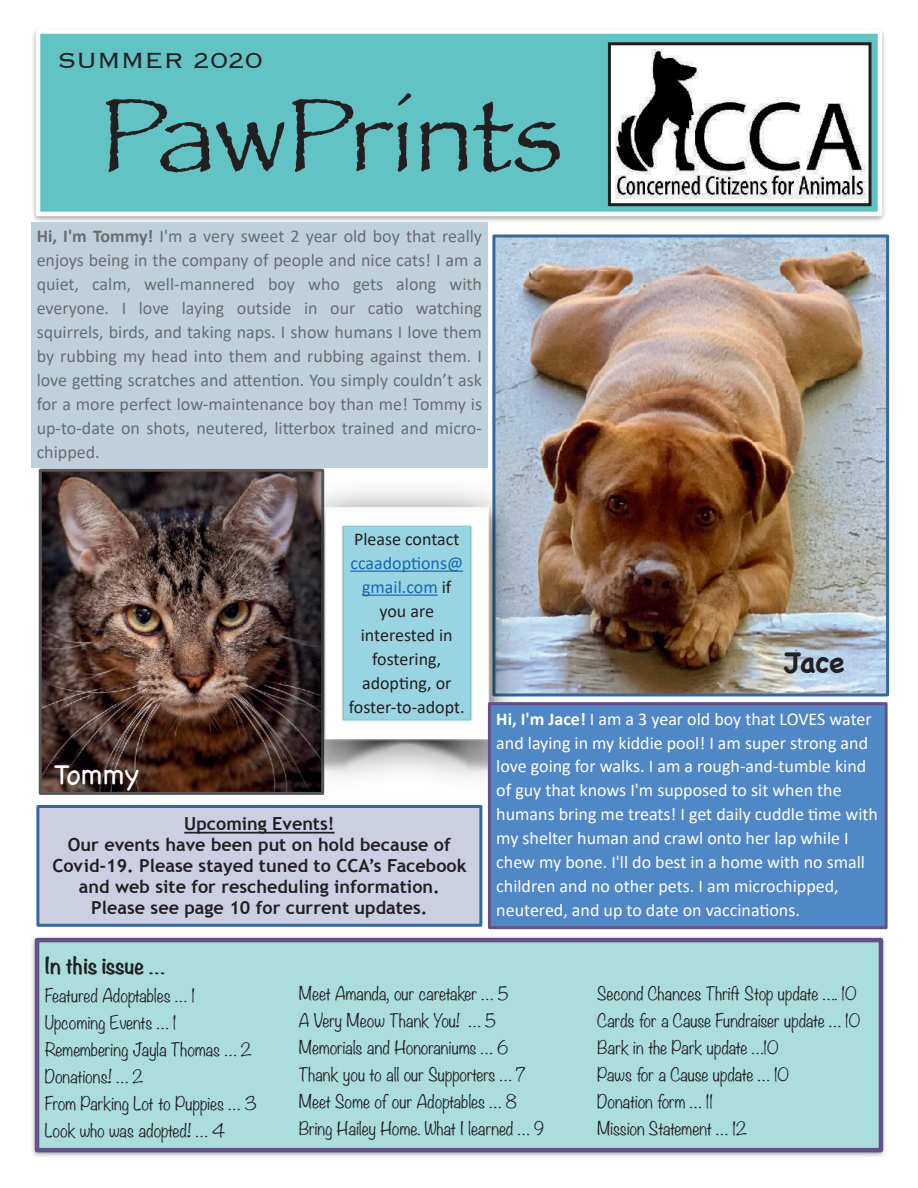
<style>
.page{position:relative;width:918px;height:1188px;background:#fff}
.page>*{position:absolute;margin:0;border:0;box-sizing:border-box;transform-origin:0 0}
.t1{font:108px "Papyrus";color:#231f20}
.t2{font:300 28.5px "Copperplate";color:#231f20}
.t3{font:28.5px "Chalkboard";letter-spacing:.015em;color:#fff}
.t4{font:700 28.5px "Chalkboard";color:#231f20}
.t5{font:700 21px "Noteworthy";letter-spacing:-.02em;color:#231f20}
.t6{font:18px/24px "Calibri";color:#6c6d70;text-align:justify}
.t7{font:18px/24px "Calibri";color:#fff}
.t8{font:700 18px/21px "Trebuchet MS";color:#231f20;text-align:center}
.t9{font:18px/24px "Calibri";color:#231f20;text-align:center}
.t10{font:300 16.5px/27px "Noteworthy";color:#231f20}
.s1{font-weight:700}
.s2{color:#1967b3}
</style>
<div class="page">
<img style="left:43px;top:473px;width:277px;height:318px">
<div style="left:39px;top:469px;width:285px;height:326px;border:3px solid #57585a"></div>
<div style="left:38px;top:806px;width:443px;height:119px;background:#cbcfe1"></div>
<div style="left:36px;top:805px;width:446px;height:122px;border:3px solid #35699b"></div>
<hr style="left:184px;top:832px;width:150px;height:2px;background:#231f20">
<img style="left:31px;top:30px;width:854px;height:193px">
<div style="left:38px;top:32px;width:842px;height:182px;background:#62c3c4"></div>
<div style="left:36px;top:29px;width:846px;height:187px;border:4px solid #fff"></div>
<img style="left:612px;top:46px;width:256px;height:156px">
<div style="left:608px;top:42px;width:264px;height:164px;border:3px solid #231f20"></div>
<div style="left:31px;top:223px;width:456px;height:245px;background:#bed1db"></div>
<img style="left:496px;top:238px;width:389px;height:454px">
<div style="left:492px;top:234px;width:397px;height:462px;border:3px solid #35699b"></div>
<img style="left:280px;top:478px;width:253px;height:338px">
<img style="left:316px;top:508px;width:181px;height:266px">
<hr style="left:350px;top:571px;width:113px;height:1px;background:#1967b3">
<hr style="left:362px;top:595px;width:76px;height:1px;background:#1967b3">
<img style="left:32px;top:937px;width:853px;height:220px">
<div style="left:37px;top:940px;width:844px;height:210px;background:#abdddd"></div>
<div style="left:35px;top:938px;width:848px;height:214px;border:4px solid #625287"></div>
<div style="left:489px;top:704px;width:397px;height:224px;background:#5087c6"></div>
<div style="left:488px;top:702px;width:400px;height:227px;border:3px solid #625287"></div>
<h2 class="t2" style="left:58px;top:42px;width:207px">SUMMER 2020</h2>
<h1 class="t1" style="left:99px;top:70px;width:466px">PawPrints</h1>
<p class="t6" style="left:37px;top:224px;width:447px"><span class="s1">Hi, I'm Tommy!</span> I'm a very sweet 2 year old boy that really enjoys being in the company of people and nice cats! I am a quiet, calm, well-mannered boy who gets along with everyone. I love laying outside in our ca@o watching squirrels, birds, and taking naps. I show humans I love them by rubbing my head into them and rubbing against them. I love geBng scratches and aCen@on. You simply couldn’t ask for a more perfect low-maintenance boy than me! Tommy is up-to-date on shots, neutered, liCerbox trained and micro&shy;chipped.</p>
<h2 class="t3" style="left:54px;top:758px;width:87px">Tommy</h2>
<p class="t9" style="left:354px;top:527px;width:107px">Please contact</p>
<p class="t9" style="left:349px;top:551px;width:117px"><span class="s2">ccaadop@ons@ gmail.com</span> if you are interested in fostering, adop@ng, or foster-to-adopt.</p>
<p class="t8" style="left:52px;top:813px;width:416px">Upcoming Events!<br>Our events have been put on hold because of Covid-19. Please stayed tuned to CCA’s Facebook and web site for rescheduling information.<br>Please see page 10 for current updates.</p>
<h2 class="t4" style="left:785px;top:645px;width:61px">Jace</h2>
<p class="t7" style="left:496px;top:706px;width:383px"><span class="s1">Hi, I'm Jace!</span> I am a 3 year old boy that LOVES water and laying in my kiddie pool! I am super strong and love going for walks. I am a rough-and-tumble kind of guy that knows I'm supposed to sit when the humans bring me treats! I get daily cuddle @me with my shelter human and crawl onto her lap while I chew my bone. I'll do best in a home with no small children and no other pets. I am microchipped, neutered, and up to date on vaccina@ons.</p>
<p class="t5" style="left:45px;top:947px;width:123px">In this issue …</p>
<p class="t10" style="left:45px;top:982px;width:213px">Featured Adoptables … 1<br>Upcoming Events … 1<br>Remembering Jayla Thomas … 2<br>Donations! … 2<br>From Parking Lot to Puppies … 3<br>Look who was adopted! … 4</p>
<p class="t10" style="left:299px;top:980px;width:247px">Meet Amanda, our caretaker … 5<br>A Very Meow Thank You! … 5<br>Memorials and Honoraniums … 6<br>Thank you to all our Supporters … 7<br>Meet Some of our Adoptables … 8<br>Bring Hailey Home. What I learned … 9</p>
<p class="t10" style="left:597px;top:980px;width:265px">Second Chances Thrift Stop update …. 10<br>Cards for a Cause Fundraiser update … 10<br>Bark in the Park update …10<br>Paws for a Cause update … 10<br>Donation form … 11<br>Mission Statement … 12</p>
</div>
